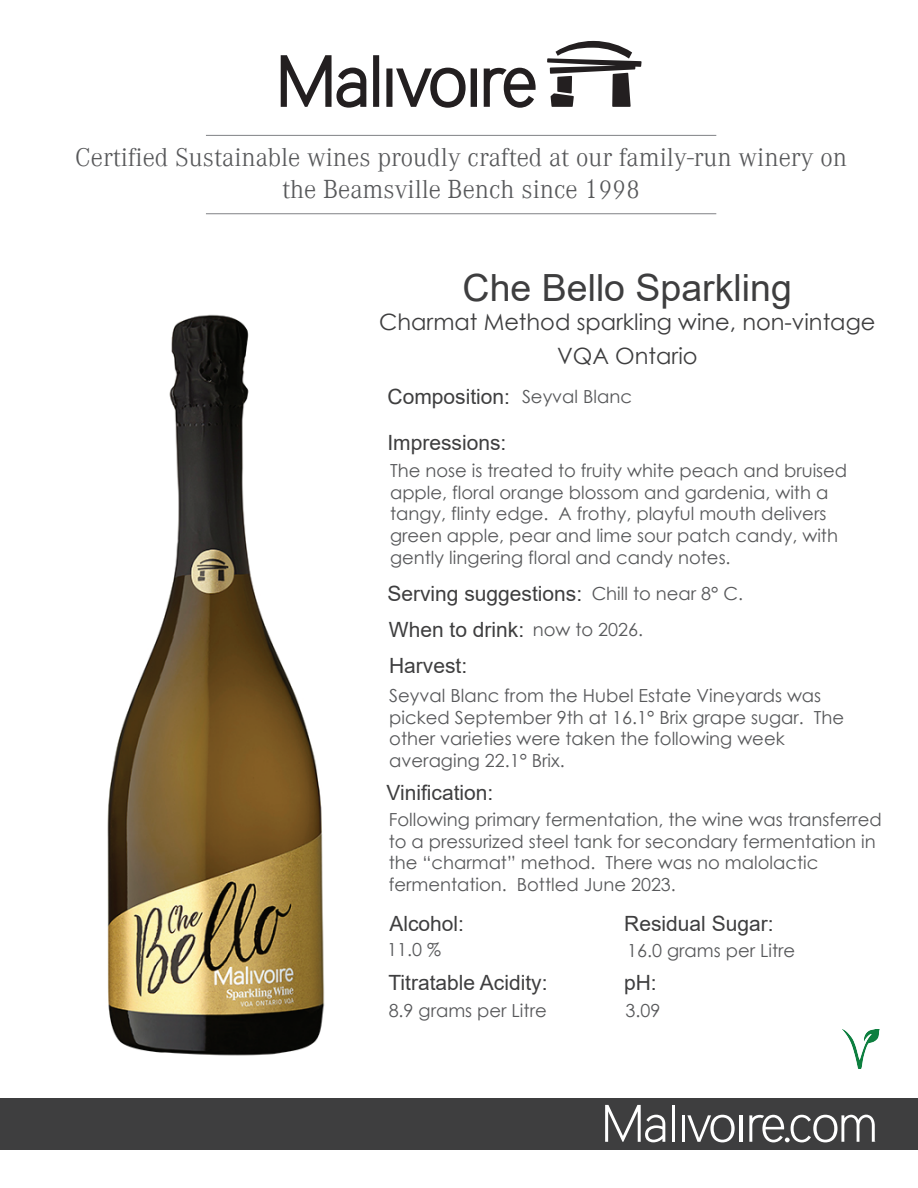
<style>
.page{position:relative;width:918px;height:1188px;background:#fff}
.page>*{position:absolute;margin:0;border:0;box-sizing:border-box;transform-origin:0 0}
.t1{font:37.5px "Arial";color:#3e3e3f}
.t2{font:300 27px/32.4px "Corporate A";color:#57585a;text-align:center}
.t3{font:22.5px "Century Gothic";color:#3e3e3f}
.t4{font:21px "Arial";color:#3e3e3f}
.t5{font:18px/21.6px "Century Gothic";color:#57585a}
</style>
<div class="page">
<img style="left:843px;top:1029px;width:37px;height:39px">
<div style="left:0;top:1098px;width:918px;height:52px;background:#3e3e3f"></div>
<hr style="left:682px;top:1115px;width:3px;height:27px;background:#fff">
<hr style="left:672px;top:1105px;width:3px;height:37px;background:#fff">
<hr style="left:740px;top:1115px;width:3px;height:27px;background:#fff">
<svg style="left:687px;top:1115px;width:48px;height:27px"></svg>
<svg style="left:605px;top:1105px;width:60px;height:37px"></svg>
<svg style="left:749px;top:1115px;width:126px;height:27px"></svg>
<svg style="left:373px;top:55px;width:6px;height:52px"></svg>
<svg style="left:386px;top:68px;width:91px;height:40px"></svg>
<svg style="left:484px;top:68px;width:52px;height:40px"></svg>
<svg style="left:281px;top:55px;width:85px;height:53px"></svg>
<svg style="left:547px;top:41px;width:95px;height:66px"></svg>
<hr style="left:206px;top:213px;width:510px;height:1px;background:#808285">
<hr style="left:206px;top:135px;width:510px;height:1px;background:#808285">
<img style="left:107px;top:314px;width:218px;height:742px">
<h2 class="t2" style="left:75px;top:141px;width:773px">Certified Sustainable wines proudly crafted at our family-run winery on the Beamsville Bench since 1998</h2>
<h1 class="t1" style="left:463px;top:262px;width:331px">Che Bello Sparkling</h1>
<p class="t3" style="left:557px;top:340px;width:142px">VQA Ontario</p>
<p class="t3" style="left:379px;top:306px;width:498px">Charmat Method sparkling wine, non-vintage</p>
<p class="t4" style="left:388px;top:382px;width:124px">Composition:</p>
<p class="t4" style="left:387px;top:428px;width:121px">Impressions:</p>
<p class="t5" style="left:522px;top:385px;width:112px">Seyval Blanc</p>
<p class="t5" style="left:390px;top:460px;width:459px">The nose is treated to fruity white peach and bruised apple, floral orange blossom and gardenia, with a tangy, flinty edge. A frothy, playful mouth delivers green apple, pear and lime sour patch candy, with gently lingering floral and candy notes.</p>
<p class="t4" style="left:387px;top:579px;width:196px">Serving suggestions:</p>
<p class="t5" style="left:592px;top:583px;width:153px">Chill to near 8° C.</p>
<p class="t4" style="left:389px;top:615px;width:137px">When to drink:</p>
<p class="t4" style="left:389px;top:651px;width:80px">Harvest:</p>
<p class="t5" style="left:533px;top:618px;width:112px">now to 2026.</p>
<p class="t5" style="left:389px;top:685px;width:456px">Seyval Blanc from the Hubel Estate Vineyards was picked September 9th at 16.1° Brix grape sugar. The other varieties were taken the following week averaging 22.1° Brix.</p>
<p class="t4" style="left:386px;top:778px;width:108px">Vinification:</p>
<p class="t5" style="left:389px;top:809px;width:495px">Following primary fermentation, the wine was transferred to a pressurized steel tank for secondary fermentation in the “charmat” method. There was no malolactic fermentation. Bottled June 2023.</p>
<p class="t4" style="left:389px;top:909px;width:76px">Alcohol:</p>
<p class="t4" style="left:624px;top:909px;width:151px">Residual Sugar:</p>
<p class="t5" style="left:387px;top:938px;width:55px">11.0 %</p>
<p class="t5" style="left:627px;top:939px;width:170px">16.0 grams per Litre</p>
<p class="t4" style="left:389px;top:968px;width:161px">Titratable Acidity:</p>
<p class="t4" style="left:624px;top:968px;width:34px">pH:</p>
<p class="t5" style="left:389px;top:999px;width:160px">8.9 grams per Litre</p>
<p class="t5" style="left:626px;top:999px;width:36px">3.09</p>
</div>
